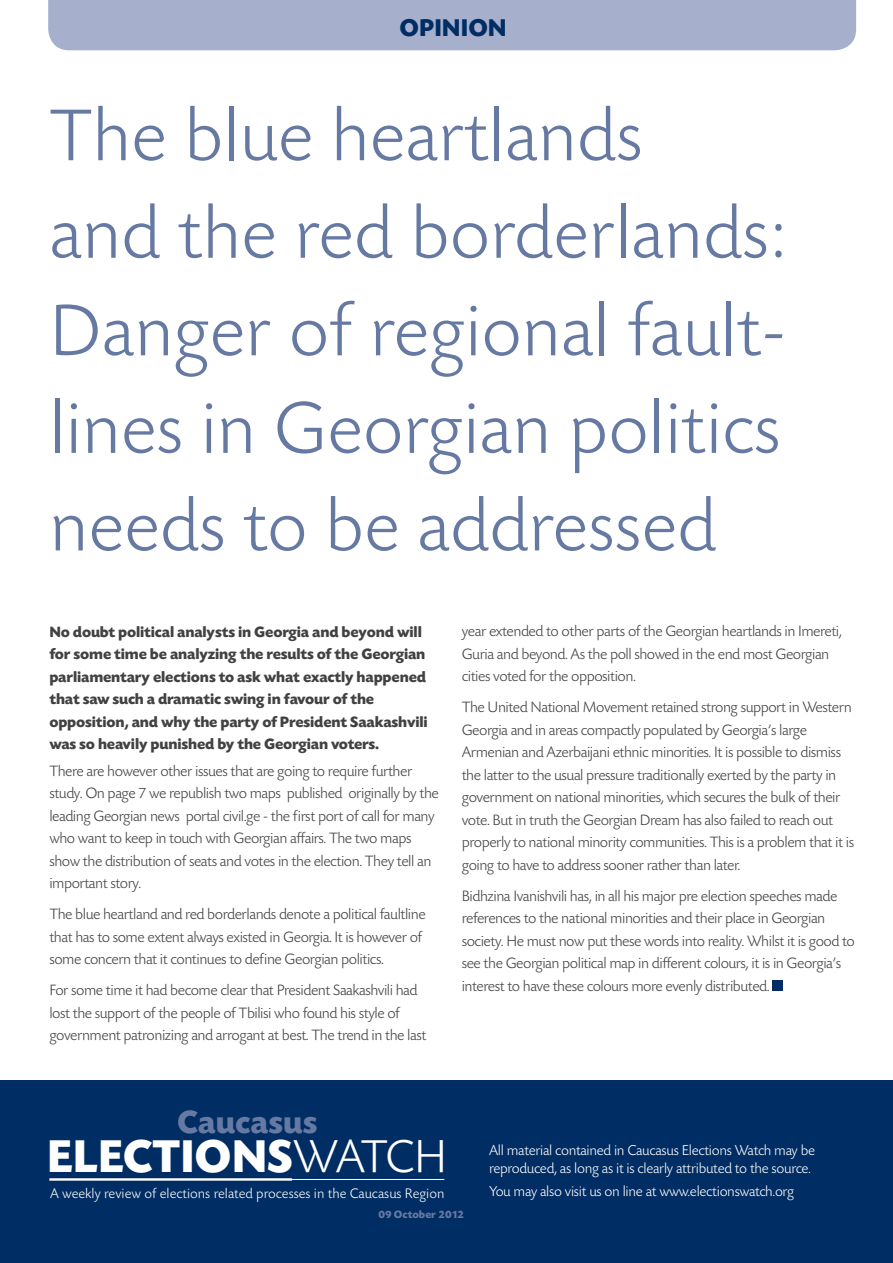
<style>
.page{position:relative;width:893px;height:1263px;background:#fff}
.page>*{position:absolute;margin:0;border:0;box-sizing:border-box;transform-origin:0 0}
.t1{font:300 76.5px/97.5px "Today CP";color:#6679a3}
.t2{font:700 48.3px "Today CP";color:#fff}
.t3{font:700 33.9px "Today CP";color:#6679a3}
.t4{font:700 25.5px "Today CP";color:#002d63}
.t5{font:300 15.75px/22.5px "Today CP";letter-spacing:-.03em;color:#414142}
.t6{font:700 15.75px/22.5px "Today CP";letter-spacing:-.01em;color:#414142}
.t7{font:300 15px/18px "Today CP";letter-spacing:-.02em;color:#fff}
.t8{font:300 14.55px "Today CP";color:#fff}
.t9{font:700 11.25px "Today CP";color:#6679a3}
.s1{font-weight:300}
</style>
<div class="page">
<div style="left:48px;top:0;width:808px;height:50px;background:#a6b0cc"></div>
<div style="left:0;top:1081px;width:893px;height:182px;background:#002d63"></div>
<hr style="left:49px;top:1178px;width:243px;height:3px;background:#fff">
<hr style="left:292px;top:1179px;width:152px;height:1px;background:#fff">
<div style="left:772px;top:981px;width:10px;height:10px;background:#002d63"></div>
<h3 class="t4" style="left:400px;top:14px;width:109px">opinion</h3>
<h1 class="t1" style="left:49px;top:90px;width:738px">The blue heartlands<br>and the red borderlands:<br>Danger of regional fault&shy;lines in Georgian politics needs to be addressed</h1>
<p class="t6" style="left:49px;top:620px;width:380px">No doubt political analysts in Georgia and beyond will for some time be analyzing the results of the Georgian parliamentary elections to ask what exactly happened that saw such a dramatic swing in favour of the opposition, and why the party of President Saakashvili was so heavily punished by the Georgian voters.</p>
<p class="t5" style="left:49px;top:760px;width:391px">There are however other issues that are going to require further study. On page 7 we republish two maps published originally by the leading Georgian news portal civil.ge - the first port of call for many who want to keep in touch with Georgian affairs. The two maps show the distribution of seats and votes in the election. They tell an important story.</p>
<p class="t5" style="left:49px;top:904px;width:378px">The blue heartland and red borderlands denote a political faultline that has to some extent always existed in Georgia. It is however of some concern that it continues to define Georgian politics.</p>
<p class="t5" style="left:49px;top:980px;width:379px">For some time it had become clear that President Saakashvili had lost the support of the people of Tbilisi who found his style of government patronizing and arrogant at best. The trend in the last</p>
<p class="t5" style="left:462px;top:621px;width:382px">year extended to other parts of the Georgian heartlands in Imereti,<br>Guria and beyond. As the poll showed in the end most Georgian cities voted for the opposition.</p>
<p class="t5" style="left:462px;top:697px;width:394px">The United National Movement retained strong support in Western Georgia and in areas compactly populated by Georgia’s large Armenian and Azerbaijani ethnic minorities. It is possible to dismiss the latter to the usual pressure traditionally exerted by the party in government on national minorities, which secures the bulk of their vote. But in truth the Georgian Dream has also failed to reach out properly to national minority communities. This is a problem that it is going to have to address sooner rather than later.</p>
<p class="t5" style="left:462px;top:885px;width:395px">Bidhzina Ivanishvili has, in all his major pre election speeches made references to the national minorities and their place in Georgian society. H e must now put these words into reality. Whilst it is good to see the Georgian political map in different colours, it is in Georgia’s interest to have these colours more evenly distributed.</p>
<h3 class="t3" style="left:177px;top:1104px;width:142px">Caucasus</h3>
<h2 class="t2" style="left:47px;top:1131px;width:402px">Elections<span class="s1">Watch</span></h2>
<p class="t8" style="left:50px;top:1185px;width:396px">A weekly review of elections related processes in the Caucasus Region</p>
<p class="t9" style="left:378px;top:1208px;width:87px">09 October 2012</p>
<p class="t7" style="left:489px;top:1142px;width:328px">All material contained in Caucasus Elections Watch may be reproduced, as long as it is clearly attributed to the source.</p>
<p class="t7" style="left:489px;top:1182px;width:307px">You may also visit us on line at www.electionswatch.org</p>
</div>
